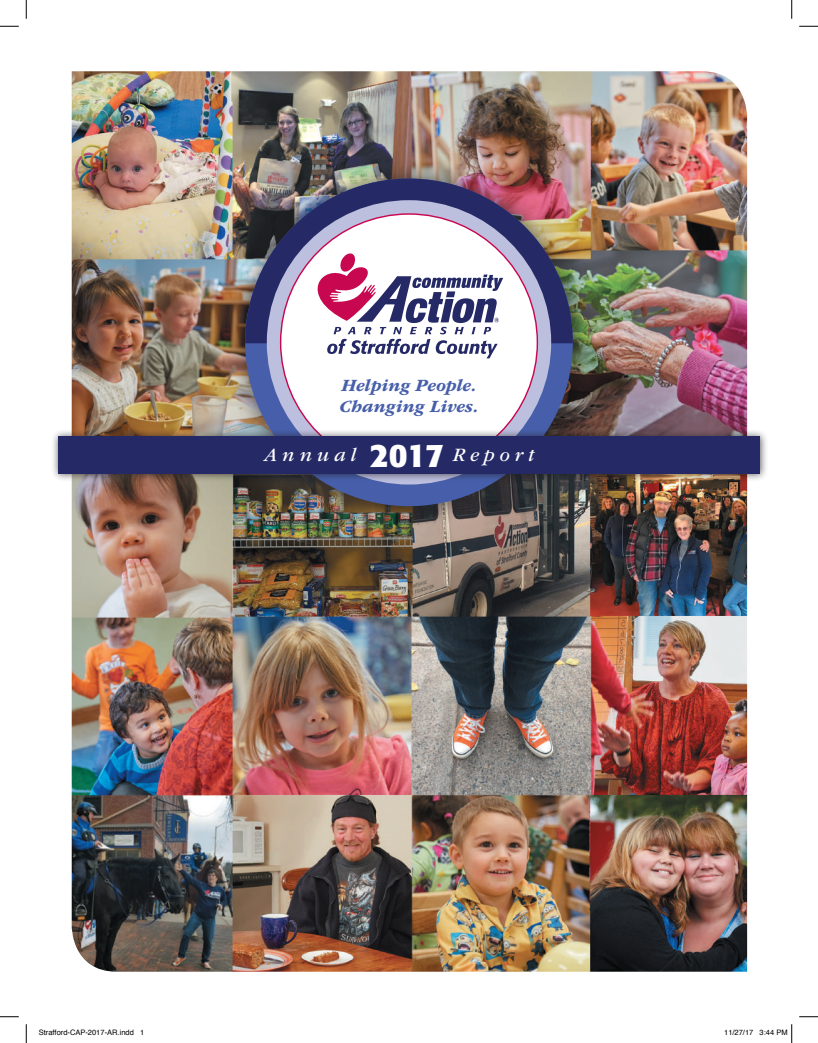
<style>
.page{position:relative;width:818px;height:1043px;background:#fff}
.page>*{position:absolute;margin:0;border:0;box-sizing:border-box;transform-origin:0 0}
.t1{font:italic 19.62px "ITC Garamond Std";letter-spacing:.25em;color:#fff}
.t2{font:italic 700 17.88px/21.1px "ITC Garamond Std";color:#475fab}
.t3{font:7.5px "Helvetica";color:#000}
.s1{font-family:"Formata";font-weight:700;font-style:normal;font-size:32.38px}
</style>
<div class="page">
<img style="left:72px;top:71px;width:675px;height:900px">
<div style="left:224px;top:157px;width:370px;height:370px;background:#231f20;opacity:.6"></div>
<div style="left:245px;top:178px;width:327px;height:328px;background:#475fab;border-radius:50%"></div>
<img style="left:245px;top:178px;width:327px;height:165px">
<div style="left:267px;top:200px;width:284px;height:284px;background:#bdbfdf;border-radius:50%"></div>
<div style="left:280px;top:214px;width:257px;height:256px;background:#fff;border-radius:50%"></div>
<svg style="left:314px;top:252px;width:189px;height:106px"></svg>
<div style="left:50px;top:428px;width:718px;height:54px;background:#231f20;opacity:.75"></div>
<div style="left:59px;top:436px;width:701px;height:38px;background:#252a67"></div>
<svg style="left:0;top:25px;width:19px;height:2px"></svg>
<svg style="left:799px;top:25px;width:19px;height:2px"></svg>
<svg style="left:0;top:1016px;width:19px;height:1px"></svg>
<svg style="left:799px;top:1016px;width:19px;height:1px"></svg>
<svg style="left:25px;top:0;width:2px;height:19px"></svg>
<svg style="left:25px;top:1024px;width:2px;height:18px"></svg>
<svg style="left:791px;top:0;width:1px;height:19px"></svg>
<svg style="left:791px;top:1024px;width:1px;height:18px"></svg>
<h2 class="t2" style="left:339px;top:375px;width:140px">Helping People.<br>Changing Lives.</h2>
<h1 class="t1" style="left:264px;top:444px;width:271px">Annual <span class="s1">2017</span> Report</h1>
<p class="t3" style="left:39px;top:1027px;width:107px">Strafford-CAP-2017-AR.indd 1</p>
<p class="t3" style="left:724px;top:1027px;width:65px">11/27/17 3:44 PM</p>
</div>
